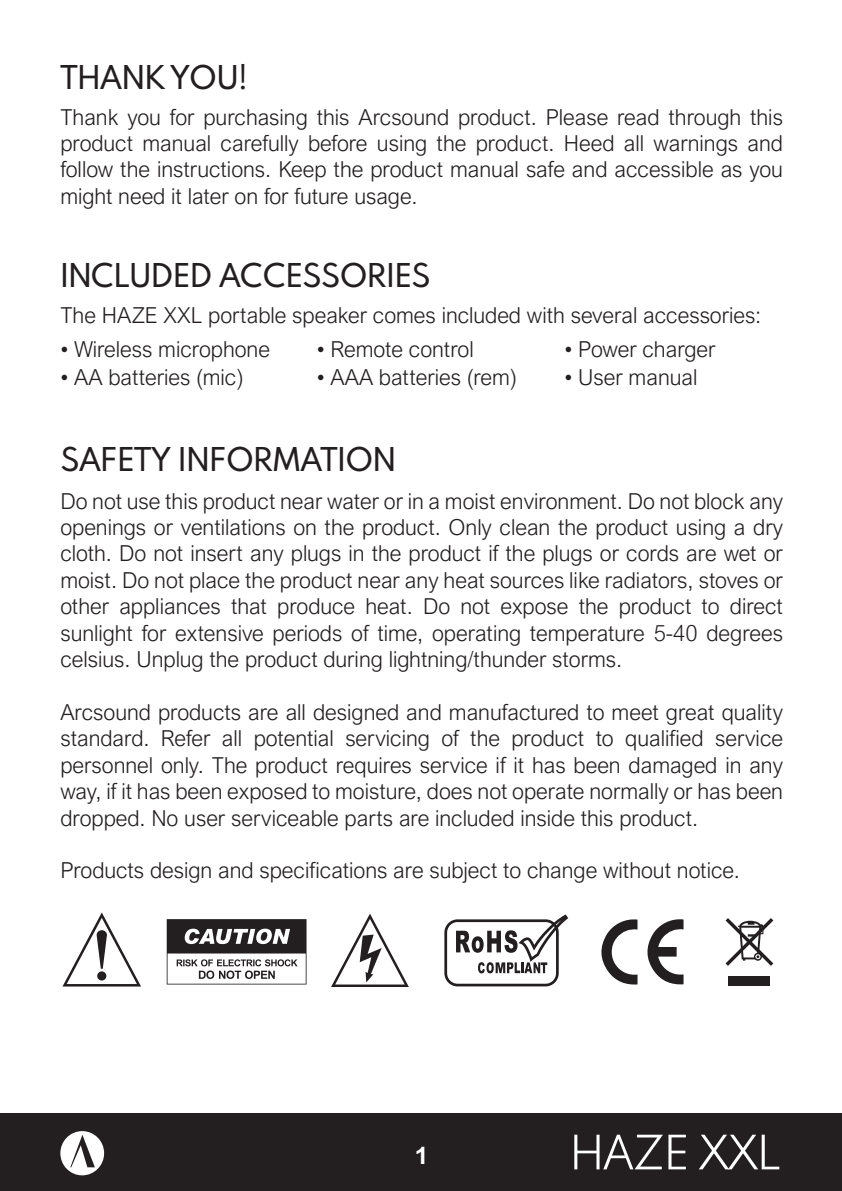
<style>
.page{position:relative;width:842px;height:1191px;background:#fff}
.page>*{position:absolute;margin:0;border:0;box-sizing:border-box;transform-origin:0 0}
.t1{font:500 32px "Spartan MB";color:#231f20}
.t2{font:700 24px "Arial Nova";color:#fff}
.t3{font:300 22px/26.4px "Arial Nova";color:#231f20;text-align:justify}
</style>
<div class="page">
<div style="left:0;top:1113px;width:842px;height:78px;background:#231f20"></div>
<svg style="left:60px;top:1131px;width:44px;height:44px"></svg>
<div style="left:728px;top:976px;width:42px;height:9px;background:#231f20"></div>
<svg style="left:725px;top:918px;width:48px;height:47px"></svg>
<svg style="left:601px;top:919px;width:36px;height:66px"></svg>
<svg style="left:647px;top:919px;width:36px;height:66px"></svg>
<svg style="left:444px;top:914px;width:124px;height:72px"></svg>
<svg style="left:331px;top:913px;width:78px;height:74px"></svg>
<svg style="left:63px;top:912px;width:78px;height:74px"></svg>
<svg style="left:167px;top:919px;width:140px;height:65px"></svg>
<svg style="left:574px;top:1134px;width:112px;height:35px"></svg>
<svg style="left:699px;top:1134px;width:80px;height:35px"></svg>
<h1 class="t1" style="left:60px;top:55px;width:189px">THANK YOU!</h1>
<p class="t3" style="left:60px;top:104px;width:724px">Thank you for purchasing this Arcsound product. Please read through this product manual carefully before using the product. Heed all warnings and follow the instructions. Keep the product manual safe and accessible as you might need it later on for future usage.</p>
<h1 class="t1" style="left:60px;top:253px;width:372px">INCLUDED ACCESSORIES</h1>
<p class="t3" style="left:60px;top:302px;width:702px">The HAZE XXL portable speaker comes included with several accessories:</p>
<p class="t3" style="left:60px;top:336px;width:211px">• Wireless microphone</p>
<p class="t3" style="left:317px;top:336px;width:158px">• Remote control</p>
<p class="t3" style="left:564px;top:336px;width:153px">• Power charger</p>
<p class="t3" style="left:60px;top:364px;width:185px">• AA batteries (mic)</p>
<p class="t3" style="left:317px;top:364px;width:202px">• AAA batteries (rem)</p>
<p class="t3" style="left:564px;top:364px;width:135px">• User manual</p>
<h1 class="t1" style="left:60px;top:437px;width:337px">SAFETY INFORMATION</h1>
<p class="t3" style="left:60px;top:488px;width:724px">Do not use this product near water or in a moist environment. Do not block any openings or ventilations on the product. Only clean the product using a dry cloth. Do not insert any plugs in the product if the plugs or cords are wet or moist. Do not place the product near any heat sources like radiators, stoves or other appliances that produce heat. Do not expose the product to direct sunlight for extensive periods of time, operating temperature 5-40 degrees celsius. Unplug the product during lightning/thunder storms.</p>
<p class="t3" style="left:60px;top:699px;width:724px">Arcsound products are all designed and manufactured to meet great quality standard. Refer all potential servicing of the product to qualified service personnel only. The product requires service if it has been damaged in any way, if it has been exposed to moisture, does not operate normally or has been dropped. No user serviceable parts are included inside this product.</p>
<p class="t3" style="left:60px;top:857px;width:681px">Products design and specifications are subject to change without notice.</p>
<p class="t2" style="left:415px;top:1141px;width:15px">1</p>
</div>
